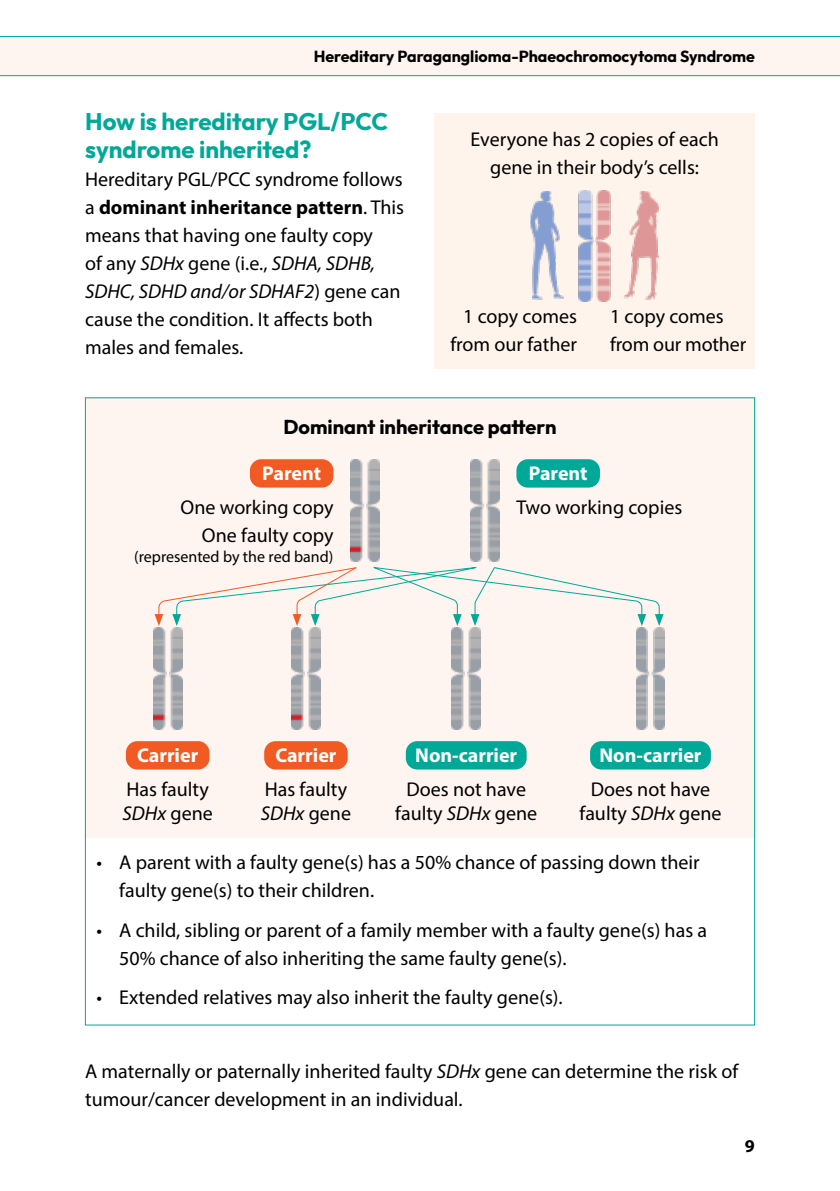
<style>
.page{position:relative;width:840px;height:1191px;background:#fff}
.page>*{position:absolute;margin:0;border:0;box-sizing:border-box;transform-origin:0 0}
.t1{font:100 24px/28px "Outfit";color:#00a898}
.t2{font:20px/28px "Myriad Pro";color:#000}
.t3{font:700 20px "Myriad Pro";color:#fff}
.t4{font:100 20px "Outfit";color:#000}
.t5{font:700 18px "Myriad Pro";color:#000}
.t6{font:100 16px "Outfit";color:#000}
.t7{font:16px "Myriad Pro";color:#000}
.s1{font-weight:700}
.s2{font-style:italic}
</style>
<div class="page">
<div style="left:0;top:36px;width:839px;height:40px;background:#fef4f0"></div>
<div style="left:434px;top:113px;width:320px;height:256px;background:#fff4ec"></div>
<img style="left:624px;top:191px;width:34px;height:109px">
<img style="left:530px;top:191px;width:33px;height:109px">
<img style="left:578px;top:191px;width:14px;height:111px">
<img style="left:595px;top:191px;width:16px;height:111px">
<div style="left:85px;top:397px;width:669px;height:441px;background:#fef4f0"></div>
<img style="left:350px;top:460px;width:29px;height:102px">
<img style="left:470px;top:460px;width:29px;height:102px">
<div style="left:250px;top:459px;width:83px;height:28px;background:#f15a22;border-radius:11px"></div>
<img style="left:636px;top:628px;width:28px;height:102px">
<img style="left:153px;top:628px;width:29px;height:102px">
<img style="left:291px;top:628px;width:29px;height:102px">
<img style="left:451px;top:628px;width:29px;height:102px">
<div style="left:126px;top:741px;width:83px;height:28px;background:#f15a22;border-radius:11px"></div>
<div style="left:264px;top:741px;width:83px;height:28px;background:#f15a22;border-radius:11px"></div>
<div style="left:405px;top:741px;width:121px;height:28px;background:#00a898;border-radius:11px"></div>
<div style="left:589px;top:741px;width:121px;height:28px;background:#00a898;border-radius:11px"></div>
<div style="left:516px;top:459px;width:83px;height:28px;background:#00a898;border-radius:11px"></div>
<svg style="left:154px;top:567px;width:509px;height:59px"></svg>
<p class="t6" style="left:313px;top:47px;width:442px">Hereditary Paraganglioma-Phaeochromocytoma Syndrome</p>
<p class="t1" style="left:85px;top:108px;width:304px">How is hereditary PGL/PCC syndrome inherited?</p>
<p class="t2" style="left:85px;top:165px;width:320px">Hereditary PGL/PCC syndrome follows a <span class="s1">dominant inheritance pattern</span>. This means that having one faulty copy<br>of any <span class="s2">SDHx</span> gene (i.e., <span class="s2">SDHA, SDHB, SDHC, SDHD and/or SDHAF2</span>) gene can cause the condition. It affects both males and females.</p>
<p class="t2" style="left:470px;top:125px;width:249px;text-align:center">Everyone has 2 copies of each gene in their body’s cells:</p>
<p class="t2" style="left:450px;top:302px;width:128px;text-align:right">1 copy comes from our father</p>
<p class="t2" style="left:609px;top:302px;width:137px">1 copy comes from our mother</p>
<p class="t4" style="left:283px;top:416px;width:274px">Dominant inheritance pattern</p>
<p class="t3" style="left:262px;top:460px;width:60px">Parent</p>
<p class="t2" style="left:180px;top:493px;width:154px;text-align:right">One working copy<br>One faulty copy</p>
<p class="t7" style="left:134px;top:547px;width:200px">(represented by the red band)</p>
<p class="t3" style="left:528px;top:460px;width:60px">Parent</p>
<p class="t2" style="left:516px;top:493px;width:167px">Two working copies</p>
<p class="t3" style="left:137px;top:741px;width:63px">Carrier</p>
<p class="t3" style="left:275px;top:741px;width:63px">Carrier</p>
<p class="t3" style="left:415px;top:741px;width:103px">Non-carrier</p>
<p class="t3" style="left:599px;top:741px;width:103px">Non-carrier</p>
<p class="t2" style="left:122px;top:777px;width:92px;line-height:24px">Has faulty<br><span class="s2">SDHx</span> gene</p>
<p class="t2" style="left:261px;top:777px;width:92px;line-height:24px">Has faulty<br><span class="s2">SDHx</span> gene</p>
<p class="t2" style="left:395px;top:777px;width:143px;line-height:24px;text-align:center">Does not have faulty <span class="s2">SDHx</span> gene</p>
<p class="t2" style="left:579px;top:777px;width:143px;line-height:24px;text-align:center">Does not have faulty <span class="s2">SDHx</span> gene</p>
<p class="t2" style="left:119px;top:848px;width:582px;text-indent:-23px">• A parent with a faulty gene(s) has a 50% chance of passing down their faulty gene(s) to their children.</p>
<p class="t2" style="left:119px;top:915px;width:589px;text-indent:-23px">• A child, sibling or parent of a family member with a faulty gene(s) has a<br>50% chance of also inheriting the same faulty gene(s).</p>
<p class="t2" style="left:96px;top:983px;width:467px">• Extended relatives may also inherit the faulty gene(s).</p>
<p class="t2" style="left:85px;top:1056px;width:654px">A maternally or paternally inherited faulty <span class="s2">SDHx</span> gene can determine the risk of tumour/cancer development in an individual.</p>
<p class="t5" style="left:744px;top:1134px;width:11px">9</p>
</div>
